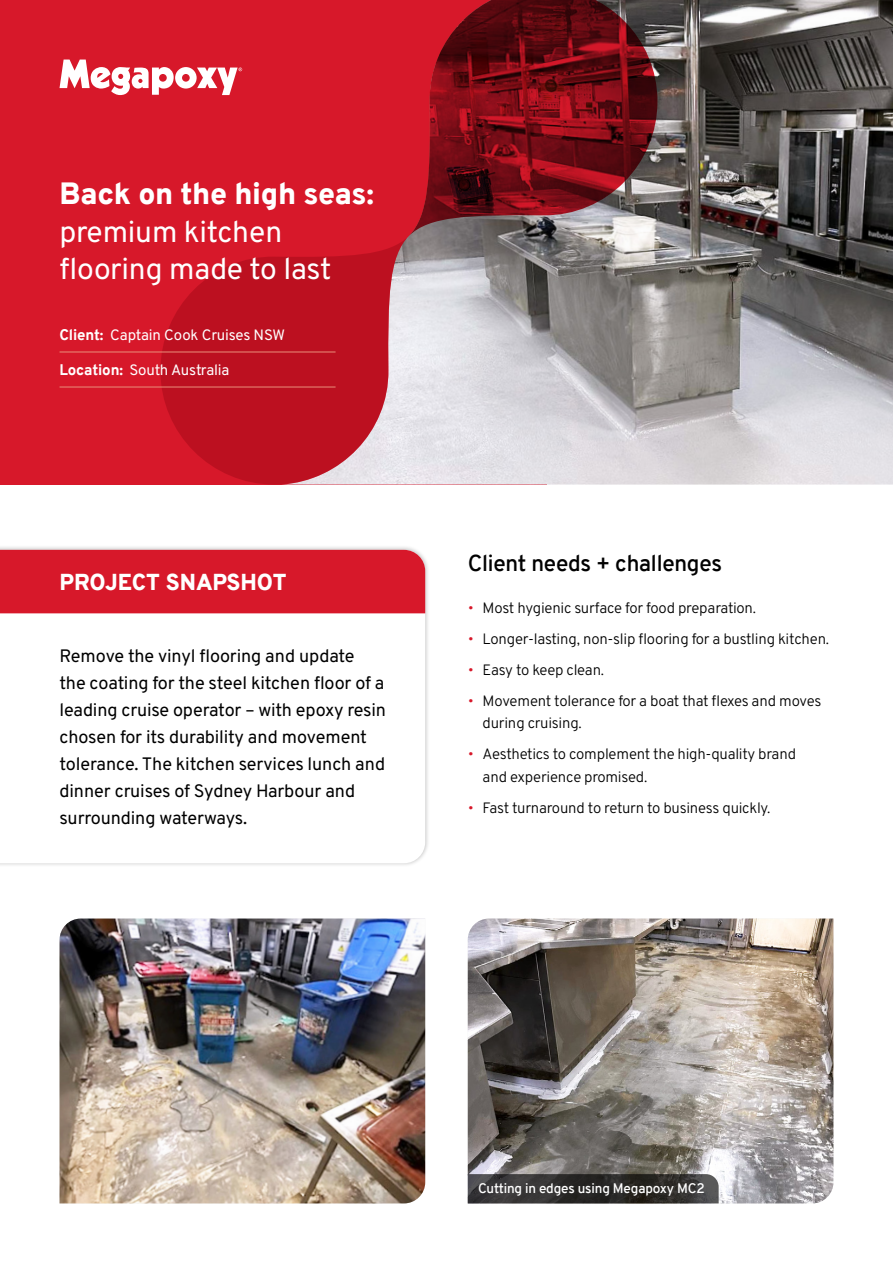
<style>
.page{position:relative;width:893px;height:1263px;background:#fff}
.page>*{position:absolute;margin:0;border:0;box-sizing:border-box;transform-origin:0 0}
.t1{font:30px/37.5px "Overpass";letter-spacing:-.01em;color:#fff}
.t2{font:900 30px "Overpass";letter-spacing:-.01em;color:#fff}
.t3{font:600 22.5px "Overpass";letter-spacing:-.01em;color:#000}
.t4{font:900 22.5px "Overpass";letter-spacing:-.005em;color:#fff}
.t5{font:18px/27px "Overpass";letter-spacing:-.01em;color:#000}
.t6{font:15px/22.5px "Overpass";letter-spacing:-.015em;color:#000}
.t7{font:15px "Overpass";letter-spacing:-.01em;color:#fff}
.t8{font:600 13.5px "Overpass";letter-spacing:-.01em;color:#fff}
.s1{font-weight:800}
.s2{color:#d7182a}
</style>
<div class="page">
<div style="left:0;top:545px;width:430px;height:323px;background:#000;opacity:.25"></div>
<svg style="left:0;top:613px;width:425px;height:250px"></svg>
<div style="left:0;top:550px;width:425px;height:63px;background:#d7182a"></div>
<img style="left:60px;top:918px;width:365px;height:285px">
<img style="left:468px;top:918px;width:365px;height:285px">
<div style="left:0;top:0;width:547px;height:485px;background:#d7182a"></div>
<img style="left:409px;top:0;width:484px;height:485px">
<svg style="left:409px;top:0;width:248px;height:236px;background:#7c1e27"></svg>
<svg style="left:160px;top:236px;width:249px;height:249px;fill:#bc1020"></svg>
<hr style="left:60px;top:352px;width:276px;height:1px;background:#e98f7a">
<hr style="left:60px;top:387px;width:276px;height:1px;background:#e98f7a">
<svg style="left:60px;top:60px;width:182px;height:35px"></svg>
<svg style="left:468px;top:1174px;width:251px;height:29px;background:#353333"></svg>
<h1 class="t2" style="left:60px;top:172px;width:316px">Back on the high seas:</h1>
<h1 class="t1" style="left:60px;top:212px;width:273px">premium kitchen flooring made to last</h1>
<p class="t7" style="left:60px;top:323px;width:227px"><span class="s1">Client:</span> Captain Cook Cruises NSW</p>
<p class="t7" style="left:60px;top:358px;width:171px"><span class="s1">Location:</span> South Australia</p>
<h2 class="t4" style="left:60px;top:566px;width:228px">PROJECT SNAPSHOT</h2>
<p class="t5" style="left:60px;top:641px;width:328px">Remove the vinyl flooring and update<br>the coating for the steel kitchen floor of a leading cruise operator – with epoxy resin chosen for its durability and movement tolerance. The kitchen services lunch and dinner cruises of Sydney Harbour and surrounding waterways.</p>
<h2 class="t3" style="left:468px;top:547px;width:256px">Client needs + challenges</h2>
<p class="t6" style="left:468px;top:595px;width:290px"><span class="s2">•</span> Most hygienic surface for food preparation.</p>
<p class="t6" style="left:468px;top:626px;width:363px"><span class="s2">•</span> Longer-lasting, non-slip flooring for a bustling kitchen.</p>
<p class="t6" style="left:468px;top:657px;width:138px"><span class="s2">•</span> Easy to keep clean.</p>
<p class="t6" style="left:483px;top:688px;width:340px;text-indent:-15px"><span class="s2">•</span> Movement tolerance for a boat that flexes and moves during cruising.</p>
<p class="t6" style="left:483px;top:742px;width:315px;text-indent:-15px"><span class="s2">•</span> Aesthetics to complement the high-quality brand and experience promised.</p>
<p class="t6" style="left:468px;top:796px;width:304px"><span class="s2">•</span> Fast turnaround to return to business quickly.</p>
<p class="t8" style="left:478px;top:1179px;width:228px">Cutting in edges using Megapoxy MC2</p>
</div>
